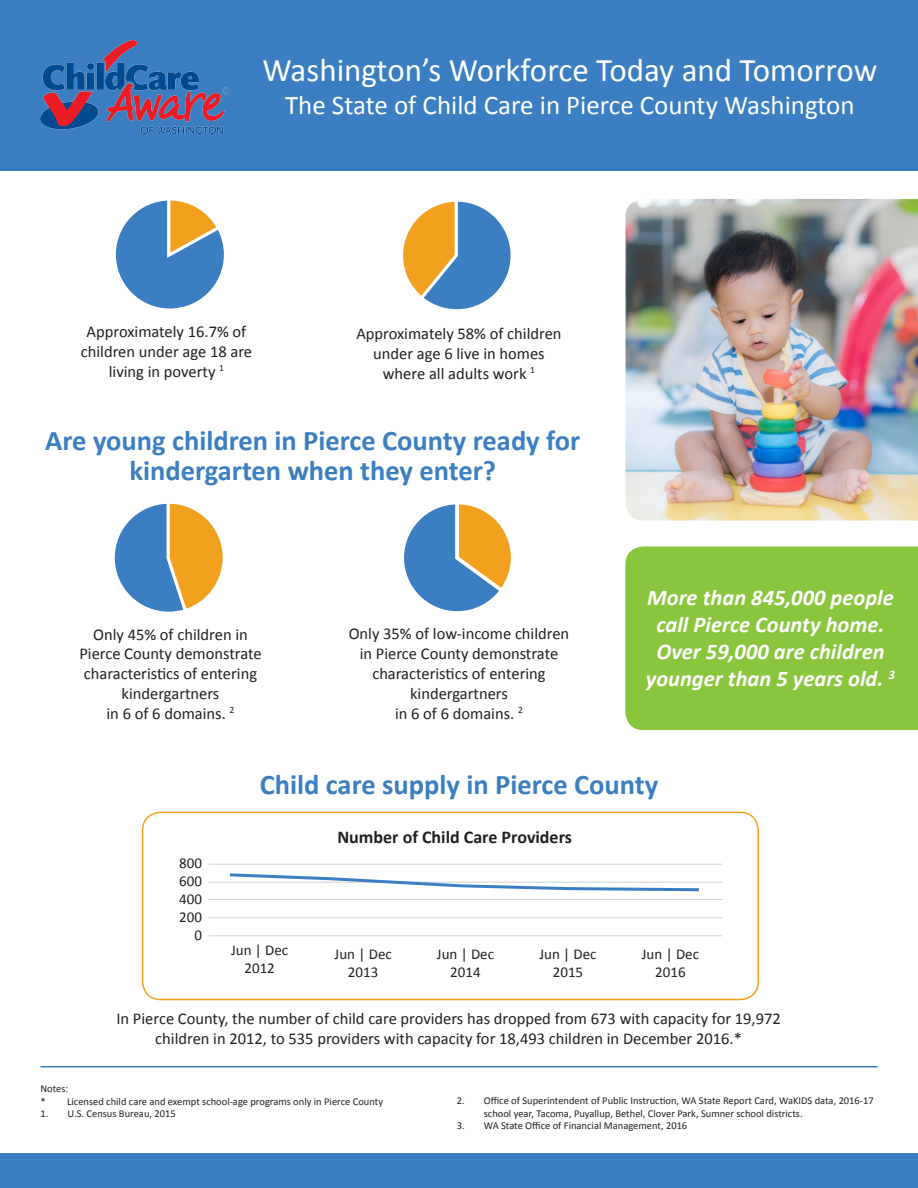
<style>
.page{position:relative;width:918px;height:1188px;background:#fff}
.page>*{position:absolute;margin:0;border:0;box-sizing:border-box;transform-origin:0 0}
.t1{font:33px "Calibri";color:#fff}
.t2{font:700 28.5px/30px "Calibri";color:#3b7ec1;text-align:center}
.t3{font:27px "Calibri";color:#fff}
.t4{font:italic 700 22.5px/27px "Calibri";color:#fff;text-align:center}
.t5{font:700 18px "Calibri";color:#231f20}
.t6{font:16.5px/19.8px "Calibri";color:#231f20;text-align:center}
.t7{font:15px "Calibri";color:#231f20}
.t8{font:10.5px/12.6px "Calibri";color:#231f20}
</style>
<div class="page">
<div style="left:0;top:0;width:918px;height:171px;background:#3b7ec1"></div>
<div style="left:0;top:1153px;width:918px;height:35px;background:#3b7ec1"></div>
<hr style="left:40px;top:1066px;width:838px;height:1px;background:#3b7ec1">
<img style="left:626px;top:199px;width:292px;height:322px">
<div style="left:625px;top:546px;width:293px;height:184px;background:#8ac53e"></div>
<img style="left:41px;top:40px;width:188px;height:94px">
<div style="left:142px;top:812px;width:617px;height:188px;border:2px solid #f2a11e;border-radius:18px"></div>
<hr style="left:208px;top:882px;width:515px;height:1px;background:#d1d2d4">
<hr style="left:208px;top:899px;width:515px;height:1px;background:#d1d2d4">
<hr style="left:208px;top:918px;width:515px;height:1px;background:#d1d2d4">
<hr style="left:208px;top:936px;width:515px;height:1px;background:#d1d2d4">
<svg style="left:227px;top:873px;width:475px;height:19px"></svg>
<hr style="left:208px;top:864px;width:515px;height:1px;background:#d1d2d4">
<svg style="left:403px;top:201px;width:108px;height:109px"></svg>
<svg style="left:115px;top:200px;width:109px;height:109px"></svg>
<svg style="left:114px;top:503px;width:109px;height:109px"></svg>
<svg style="left:404px;top:504px;width:107px;height:108px"></svg>
<p class="t1" style="left:262px;top:50px;width:616px">Washington’s Workforce Today and Tomorrow</p>
<p class="t3" style="left:285px;top:88px;width:571px">The State of Child Care in Pierce County Washington</p>
<p class="t6" style="left:87px;top:322px;width:161px">Approximately 16.7% of</p>
<p class="t6" style="left:81px;top:342px;width:173px">children under age 18 are</p>
<p class="t6" style="left:109px;top:362px;width:117px">living in poverty <sup>1</sup></p>
<p class="t6" style="left:356px;top:324px;width:207px">Approximately 58% of children</p>
<p class="t6" style="left:373px;top:344px;width:173px">under age 6 live in homes</p>
<p class="t6" style="left:383px;top:363px;width:154px">where all adults work <sup>1</sup></p>
<p class="t2" style="left:45px;top:426px;width:537px">Are young children in Pierce County ready for kindergarten when they enter?</p>
<p class="t6" style="left:79px;top:624px;width:184px">Only 45% of children in<br>Pierce County demonstrate characteristics of entering kindergartners</p>
<p class="t6" style="left:107px;top:703px;width:129px">in 6 of 6 domains. <sup>2</sup></p>
<p class="t6" style="left:349px;top:624px;width:222px">Only 35% of low-income children in Pierce County demonstrate characteristics of entering kindergartners</p>
<p class="t6" style="left:395px;top:703px;width:129px">in 6 of 6 domains. <sup>2</sup></p>
<p class="t4" style="left:646px;top:585px;width:251px">More than 845,000 people call Pierce County home.<br>Over 59,000 are children younger than 5 years old. <sup>3</sup></p>
<p class="t2" style="left:260px;top:770px;width:400px">Child care supply in Pierce County</p>
<p class="t7" style="left:179px;top:854px;width:24px">800</p>
<p class="t7" style="left:179px;top:872px;width:24px">600</p>
<p class="t7" style="left:179px;top:890px;width:24px">400</p>
<p class="t7" style="left:179px;top:908px;width:24px">200</p>
<p class="t7" style="left:194px;top:926px;width:9px">0</p>
<p class="t7" style="left:231px;top:940px;width:59px">Jun | Dec</p>
<p class="t7" style="left:245px;top:958px;width:32px">2012</p>
<p class="t5" style="left:337px;top:825px;width:236px">Number of Child Care Providers</p>
<p class="t7" style="left:335px;top:945px;width:59px">Jun | Dec</p>
<p class="t7" style="left:348px;top:963px;width:32px">2013</p>
<p class="t7" style="left:437px;top:945px;width:59px">Jun | Dec</p>
<p class="t7" style="left:450px;top:963px;width:32px">2014</p>
<p class="t7" style="left:539px;top:945px;width:59px">Jun | Dec</p>
<p class="t7" style="left:553px;top:963px;width:32px">2015</p>
<p class="t7" style="left:642px;top:945px;width:59px">Jun | Dec</p>
<p class="t7" style="left:655px;top:963px;width:32px">2016</p>
<p class="t6" style="left:116px;top:1009px;width:666px">In Pierce County, the number of child care providers has dropped from 673 with capacity for 19,972 children in 2012, to 535 providers with capacity for 18,493 children in December 2016.*</p>
<p class="t8" style="left:40px;top:1082px;width:29px">Notes:</p>
<p class="t8" style="left:40px;top:1095px;width:344px">* Licensed child care and exempt school-age programs only in Pierce County</p>
<p class="t8" style="left:40px;top:1108px;width:137px">1. U.S. Census Bureau, 2015</p>
<p class="t8" style="left:484px;top:1095px;width:391px;text-indent:-27px">2. Office of Superintendent of Public Instruction, WA State Report Card, WaKIDS data, 2016-17 school year, Tacoma, Puyallup, Bethel, Clover Park, Sumner school districts.</p>
<p class="t8" style="left:457px;top:1120px;width:232px">3. WA State Office of Financial Management, 2016</p>
</div>
